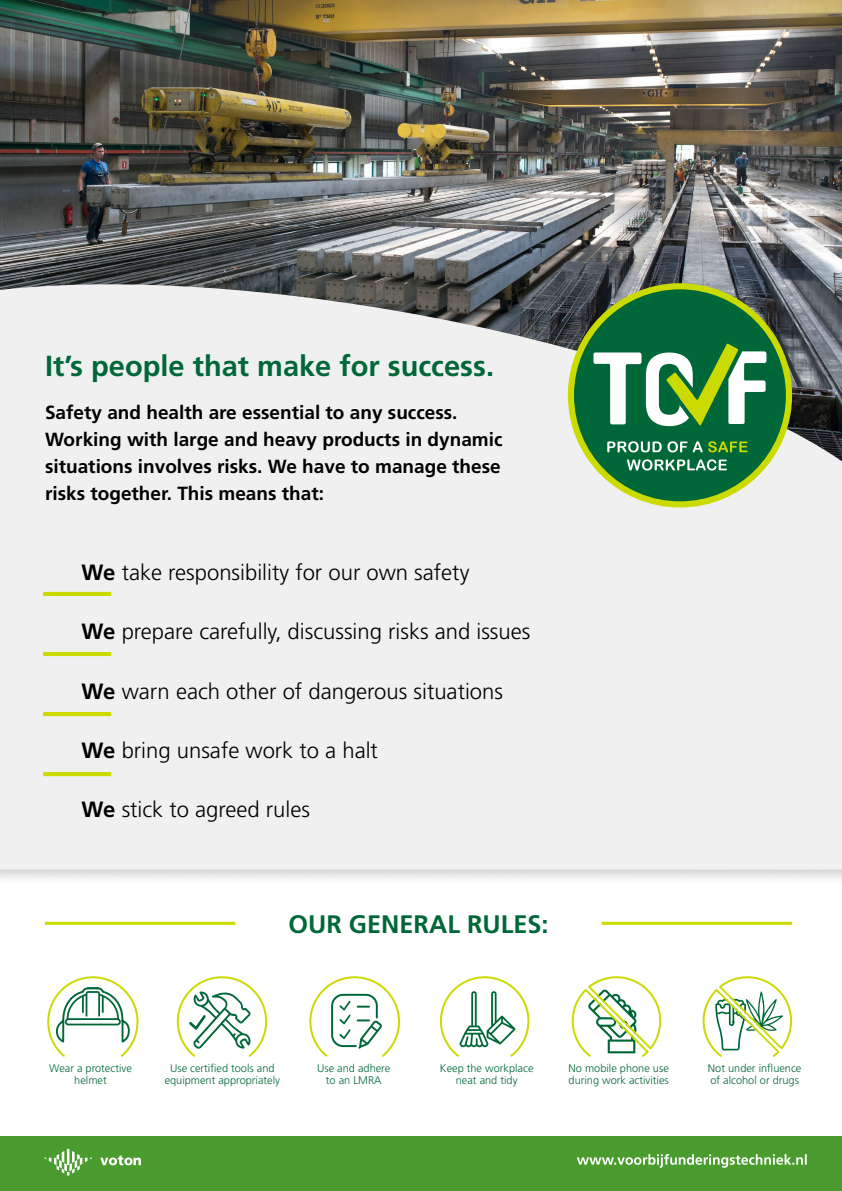
<style>
.page{position:relative;width:842px;height:1191px;background:#fff}
.page>*{position:absolute;margin:0;border:0;box-sizing:border-box;transform-origin:0 0}
.t1{font:700 29px "Frutiger LT Std";color:#006838}
.t2{font:700 25.3px "Frutiger LT Std";color:#006838}
.t3{font:300 22.1px "Frutiger LT Std";color:#000}
.t4{font:700 19px/27px "Frutiger LT Std";color:#000}
.t5{font:300 11px/12.1px "Frutiger LT Std";color:#006838;text-align:center}
.s1{font-weight:700}
</style>
<div class="page">
<div style="left:0;top:279px;width:842px;height:621px;background:#f0f0f0"></div>
<img style="left:0;top:0;width:842px;height:461px">
<svg style="left:0;top:870px;width:842px;height:55px;fill:#fff"></svg>
<svg style="left:309px;top:976px;width:91px;height:81px"></svg>
<svg style="left:439px;top:976px;width:91px;height:81px"></svg>
<svg style="left:702px;top:976px;width:91px;height:81px"></svg>
<svg style="left:176px;top:976px;width:92px;height:81px"></svg>
<svg style="left:47px;top:976px;width:92px;height:81px"></svg>
<svg style="left:571px;top:976px;width:91px;height:81px"></svg>
<div style="left:0;top:1136px;width:842px;height:55px;background:#4a9c2f"></div>
<svg style="left:577px;top:1154px;width:230px;height:13px"></svg>
<hr style="left:45px;top:921px;width:190px;height:3px;background:#cbda00">
<hr style="left:602px;top:921px;width:190px;height:3px;background:#cbda00">
<hr style="left:43px;top:592px;width:68px;height:4px;background:#cbda00">
<hr style="left:43px;top:652px;width:68px;height:4px;background:#cbda00">
<hr style="left:43px;top:712px;width:68px;height:4px;background:#cbda00">
<svg style="left:43px;top:772px;width:68px;height:4px"></svg>
<svg style="left:44px;top:1148px;width:49px;height:27px"></svg>
<svg style="left:100px;top:1155px;width:41px;height:10px"></svg>
<svg style="left:568px;top:283px;width:224px;height:224px;fill:#006838"></svg>
<svg style="left:593px;top:343px;width:173px;height:83px"></svg>
<svg style="left:627px;top:459px;width:100px;height:11px"></svg>
<svg style="left:607px;top:441px;width:141px;height:11px"></svg>
<h1 class="t1" style="left:45px;top:349px;width:451px">It’s people that make for success.</h1>
<h3 class="t4" style="left:45px;top:399px;width:459px">Safety and health are essential to any success.<br>Working with large and heavy products in dynamic situations involves risks. We have to manage these risks together. This means that:</h3>
<h3 class="t3" style="left:82px;top:560px;width:389px"><span class="s1">We</span> take responsibility for our own safety</h3>
<h3 class="t3" style="left:82px;top:619px;width:450px"><span class="s1">We</span> prepare carefully, discussing risks and issues</h3>
<h3 class="t3" style="left:82px;top:678px;width:423px"><span class="s1">We</span> warn each other of dangerous situations</h3>
<h3 class="t3" style="left:82px;top:738px;width:298px"><span class="s1">We</span> bring unsafe work to a halt</h3>
<h3 class="t3" style="left:82px;top:797px;width:230px"><span class="s1">We</span> stick to agreed rules</h3>
<h2 class="t2" style="left:288px;top:909px;width:262px">OUR GENERAL RULES:</h2>
<p class="t5" style="left:49px;top:1062px;width:84px">Wear a protective helmet</p>
<p class="t5" style="left:165px;top:1062px;width:117px">Use certified tools and equipment appropriately</p>
<p class="t5" style="left:317px;top:1062px;width:75px">Use and adhere to an LMRA</p>
<p class="t5" style="left:440px;top:1062px;width:95px">Keep the workplace neat and tidy</p>
<p class="t5" style="left:708px;top:1062px;width:95px;text-align:left">Not under influence of alcohol or drugs</p>
<p class="t5" style="left:568px;top:1062px;width:102px;text-align:left">No mobile phone use during work activities</p>
</div>
